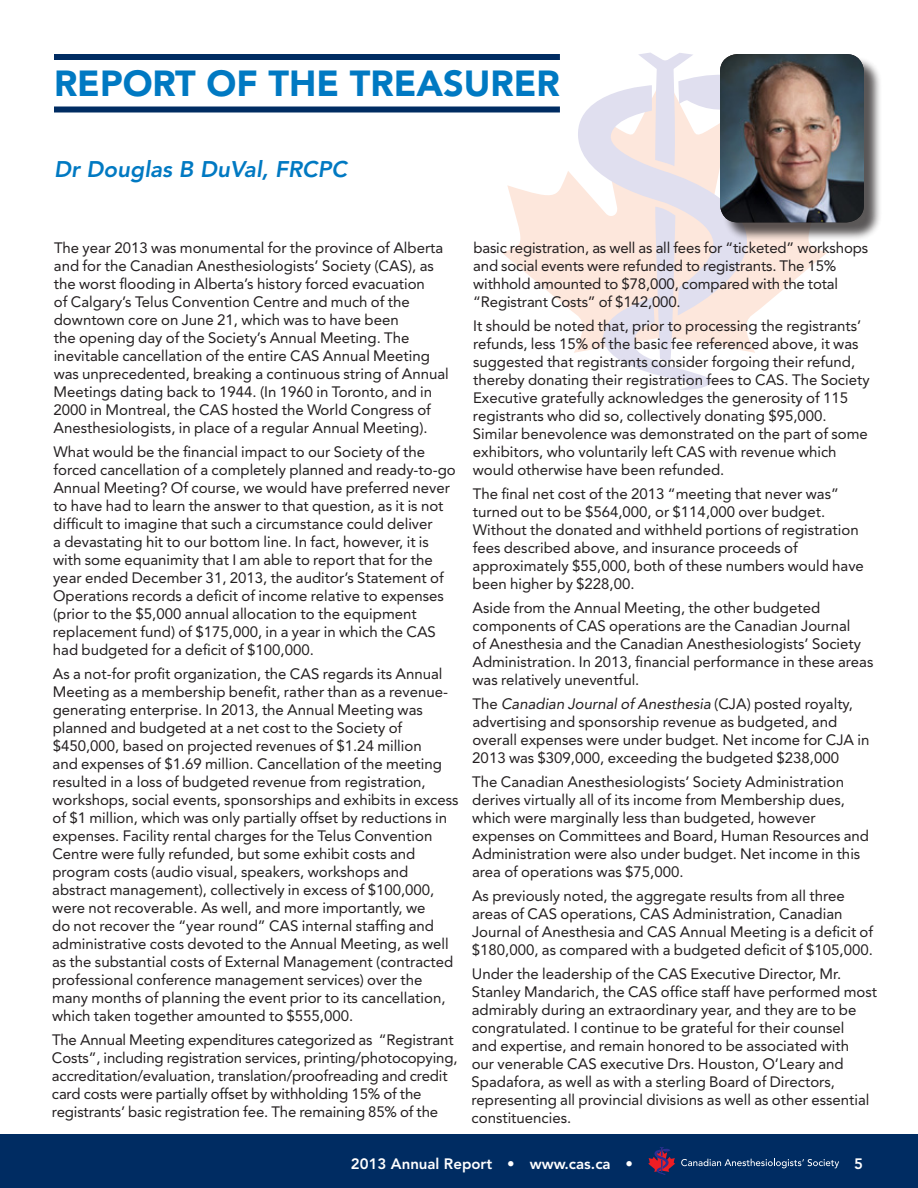
<style>
.page{position:relative;width:918px;height:1188px;background:#fff}
.page>*{position:absolute;margin:0;border:0;box-sizing:border-box;transform-origin:0 0}
.t1{font:900 36px "Avenir";color:#0079c2}
.t2{font:italic 800 22.5px "Avenir";color:#0079c2}
.t3{font:15px/18px "Avenir";color:#231f20}
.t4{font:800 15px "Avenir";color:#fff}
.s1{font-style:italic}
</style>
<div class="page">
<div style="left:0;top:1134px;width:918px;height:54px;background:#002c62"></div>
<svg style="left:681px;top:1159px;width:158px;height:9px"></svg>
<svg style="left:648px;top:1147px;width:27px;height:28px"></svg>
<svg style="left:502px;top:112px;width:325px;height:241px"></svg>
<svg style="left:576px;top:53px;width:194px;height:337px"></svg>
<div style="left:54px;top:54px;width:506px;height:6px;background:#002c62"></div>
<div style="left:54px;top:106px;width:506px;height:6px;background:#002c62"></div>
<div style="left:722px;top:56px;width:161px;height:185px;background:#231f20;opacity:.75"></div>
<img style="left:720px;top:54px;width:144px;height:168px">
<h1 class="t1" style="left:54px;top:62px;width:49px">REPO</h1>
<h1 class="t1" style="left:153px;top:62px;width:409px">RT OF THE TREASURER</h1>
<h2 class="t2" style="left:54px;top:156px;width:294px">Dr Douglas B DuVal, FRCPC</h2>
<p class="t3" style="left:54px;top:239px;width:397px">The year 2013 was monumental for the province of Alberta and for the Canadian Anesthesiologists’ Society (CAS), as the worst flooding in Alberta’s history forced evacuation<br>of Calgary’s Telus Convention Centre and much of the downtown core on June 21, which was to have been<br>the opening day of the Society’s Annual Meeting. The inevitable cancellation of the entire CAS Annual Meeting was unprecedented, breaking a continuous string of Annual Meetings dating back to 1944. (In 1960 in Toronto, and in 2000 in Montreal, the CAS hosted the World Congress of Anesthesiologists, in place of a regular Annual Meeting).</p>
<p class="t3" style="left:53px;top:443px;width:404px">What would be the financial impact to our Society of the forced cancellation of a completely planned and ready-to-go Annual Meeting? Of course, we would have preferred never to have had to learn the answer to that question, as it is not difficult to imagine that such a circumstance could deliver<br>a devastating hit to our bottom line. In fact, however, it is with some equanimity that I am able to report that for the year ended December 31, 2013, the auditor’s Statement of Operations records a deficit of income relative to expenses (prior to the $5,000 annual allocation to the equipment replacement fund) of $175,000, in a year in which the CAS had budgeted for a deficit of $100,000.</p>
<p class="t3" style="left:52px;top:665px;width:408px">As a not-for profit organization, the CAS regards its Annual Meeting as a membership benefit, rather than as a revenue&shy;generating enterprise. In 2013, the Annual Meeting was planned and budgeted at a net cost to the Society of $450,000, based on projected revenues of $1.24 million<br>and expenses of $1.69 million. Cancellation of the meeting resulted in a loss of budgeted revenue from registration, workshops, social events, sponsorships and exhibits in excess of $1 million, which was only partially offset by reductions in expenses. Facility rental charges for the Telus Convention Centre were fully refunded, but some exhibit costs and program costs (audio visual, speakers, workshops and abstract management), collectively in excess of $100,000, were not recoverable. As well, and more importantly, we<br>do not recover the “year round” CAS internal staffing and administrative costs devoted to the Annual Meeting, as well as the substantial costs of External Management (contracted professional conference management services) over the many months of planning the event prior to its cancellation, which taken together amounted to $555,000.</p>
<p class="t3" style="left:52px;top:1031px;width:407px">The Annual Meeting expenditures categorized as “Registrant Costs”, including registration services, printing/photocopying, accreditation/evaluation, translation/proofreading and credit card costs were partially offset by withholding 15% of the registrants’ basic registration fee. The remaining 85% of the</p>
<p class="t3" style="left:473px;top:239px;width:396px">basic registration, as well as all fees for “ticketed” workshops and social events were refunded to registrants. The 15% withhold amounted to $78,000, compared with the total “Registrant Costs” of $142,000.</p>
<p class="t3" style="left:473px;top:317px;width:398px">It should be noted that, prior to processing the registrants’ refunds, less 15% of the basic fee referenced above, it was suggested that registrants consider forgoing their refund, thereby donating their registration fees to CAS. The Society Executive gratefully acknowledges the generosity of 115 registrants who did so, collectively donating $95,000.<br>Similar benevolence was demonstrated on the part of some exhibitors, who voluntarily left CAS with revenue which would otherwise have been refunded.</p>
<p class="t3" style="left:473px;top:485px;width:393px">The final net cost of the 2013 “meeting that never was” turned out to be $564,000, or $114,000 over budget.<br>Without the donated and withheld portions of registration fees described above, and insurance proceeds of approximately $55,000, both of these numbers would have been higher by $228,00.</p>
<p class="t3" style="left:472px;top:599px;width:403px">Aside from the Annual Meeting, the other budgeted components of CAS operations are the Canadian Journal<br>of Anesthesia and the Canadian Anesthesiologists’ Society Administration. In 2013, financial performance in these areas was relatively uneventful.</p>
<p class="t3" style="left:472px;top:695px;width:399px">The <span class="s1">Canadian Journal of Anesthesia</span> (CJA) posted royalty, advertising and sponsorship revenue as budgeted, and overall expenses were under budget. Net income for CJA in 2013 was $309,000, exceeding the budgeted $238,000</p>
<p class="t3" style="left:472px;top:773px;width:398px">The Canadian Anesthesiologists’ Society Administration derives virtually all of its income from Membership dues, which were marginally less than budgeted, however expenses on Committees and Board, Human Resources and Administration were also under budget. Net income in this area of operations was $75,000.</p>
<p class="t3" style="left:472px;top:887px;width:403px">As previously noted, the aggregate results from all three areas of CAS operations, CAS Administration, Canadian Journal of Anesthesia and CAS Annual Meeting is a deficit of $180,000, as compared with a budgeted deficit of $105,000.</p>
<p class="t3" style="left:472px;top:965px;width:407px">Under the leadership of the CAS Executive Director, Mr.<br>Stanley Mandarich, the CAS office staff have performed most admirably during an extraordinary year, and they are to be congratulated. I continue to be grateful for their counsel<br>and expertise, and remain honored to be associated with<br>our venerable CAS executive Drs. Houston, O’Leary and Spadafora, as well as with a sterling Board of Directors, representing all provincial divisions as well as other essential constituencies.</p>
<p class="t4" style="left:351px;top:1154px;width:284px">2013 Annual Report • www.cas.ca •</p>
<p class="t4" style="left:854px;top:1154px;width:10px">5</p>
</div>
